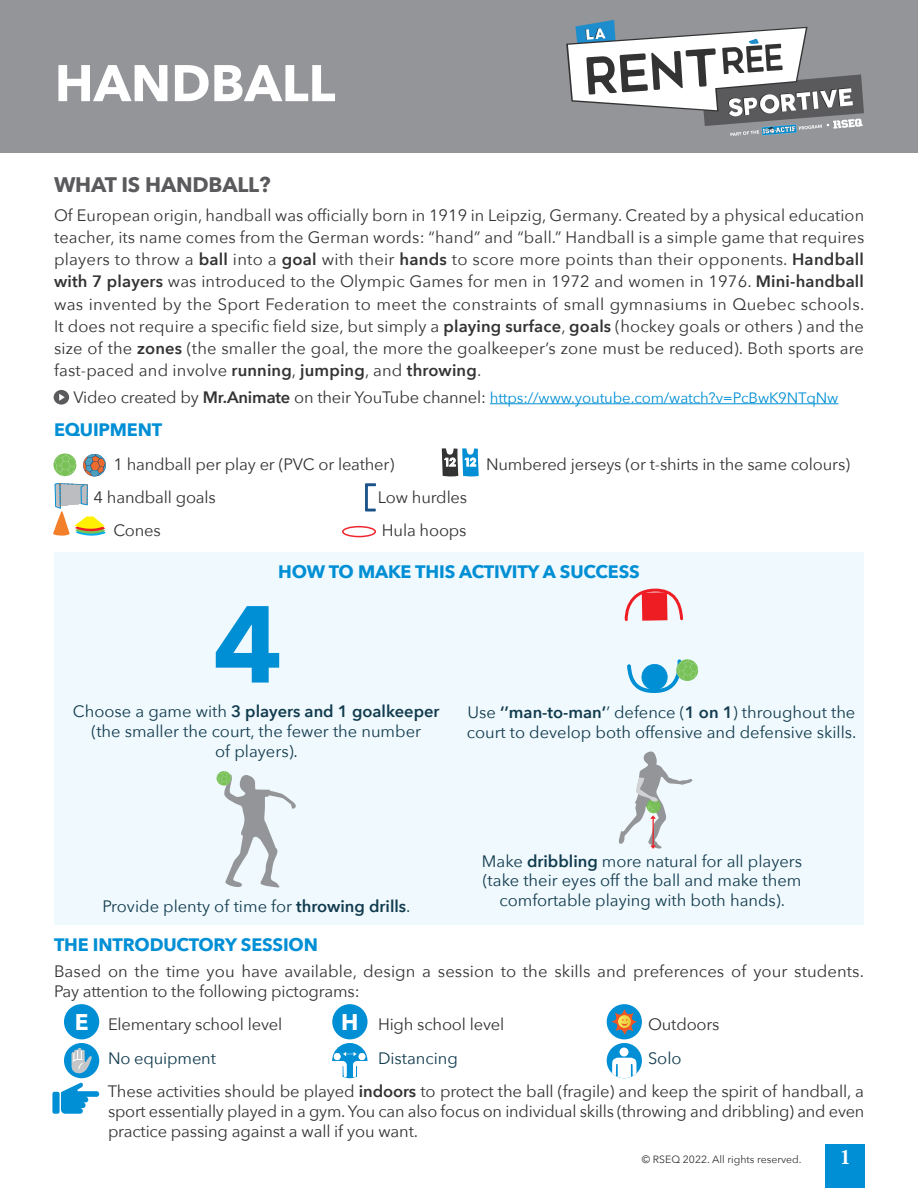
<style>
.page{position:relative;width:918px;height:1188px;background:#fff}
.page>*{position:absolute;margin:0;border:0;box-sizing:border-box;transform-origin:0 0}
.t1{font:700 108px "Avenir Next";color:#008fd5}
.t2{font:700 51px "Avenir Next";color:#fff}
.t3{font:700 22.65px "Avenir Next";color:#fff}
.t4{font:700 21px "Avenir Next";letter-spacing:-.01em;color:#5a595c}
.t5{font:700 19.5px "PT Serif";color:#fff}
.t6{font:700 18px "Avenir Next";letter-spacing:-.01em;color:#008fd5}
.t7{font:16.5px/22.2px "Avenir Next";letter-spacing:-.01em;color:#323332;text-align:justify}
.t8{font:16.5px/19.8px "Avenir Next";color:#113b4e;text-align:center}
.t9{font:15px "Avenir Next";letter-spacing:-.01em;color:#008fd5}
.t10{font:10.5px "Avenir Next";color:#323332}
.s1{font-weight:600}
.s2{font-size:16.5px;color:#323332}
.s3{font-weight:600;font-size:16.5px;color:#323332}
</style>
<div class="page">
<div style="left:826px;top:1144px;width:39px;height:44px;background:#008fd5"></div>
<div style="left:54px;top:552px;width:810px;height:372px;background:#f0f9fd"></div>
<hr style="left:490px;top:403px;width:348px;height:1px;background:#008fd5">
<div style="left:0;top:0;width:918px;height:153px;background:#939598"></div>
<div style="left:54px;top:390px;width:15px;height:15px;background:#5a595c;border-radius:50%"></div>
<svg style="left:59px;top:394px;width:6px;height:7px"></svg>
<svg style="left:53px;top:453px;width:53px;height:24px"></svg>
<svg style="left:53px;top:483px;width:53px;height:53px"></svg>
<svg style="left:365px;top:483px;width:11px;height:29px"></svg>
<div style="left:342px;top:526px;width:34px;height:11px;border:2px solid #ee262e;border-radius:50%"></div>
<svg style="left:627px;top:659px;width:72px;height:34px"></svg>
<svg style="left:624px;top:588px;width:60px;height:33px"></svg>
<svg style="left:216px;top:771px;width:80px;height:117px"></svg>
<svg style="left:619px;top:751px;width:74px;height:98px"></svg>
<svg style="left:442px;top:448px;width:37px;height:29px"></svg>
<div style="left:64px;top:1004px;width:35px;height:35px;background:#008fd5;border-radius:50%"></div>
<div style="left:332px;top:1004px;width:36px;height:35px;background:#008fd5;border-radius:50%"></div>
<div style="left:607px;top:1043px;width:35px;height:35px;background:#008fd5;border-radius:50%"></div>
<div style="left:620px;top:1048px;width:9px;height:8px;background:#fff;border-radius:50%"></div>
<svg style="left:612px;top:1058px;width:25px;height:20px"></svg>
<div style="left:607px;top:1004px;width:35px;height:35px;background:#008fd5;border-radius:50%"></div>
<svg style="left:611px;top:1009px;width:26px;height:26px"></svg>
<div style="left:64px;top:1043px;width:35px;height:35px;background:#008fd5;border-radius:50%"></div>
<svg style="left:71px;top:1048px;width:21px;height:27px"></svg>
<svg style="left:332px;top:1043px;width:35px;height:35px"></svg>
<svg style="left:61px;top:1083px;width:38px;height:31px"></svg>
<div style="left:52px;top:1092px;width:8px;height:22px;background:#008fd5;border-radius:2px"></div>
<svg style="left:566px;top:20px;width:298px;height:116px"></svg>
<p class="t2" style="left:55px;top:39px;width:282px">HANDBALL</p>
<p class="t4" style="left:54px;top:166px;width:218px">WHAT IS HANDBALL?</p>
<p class="t7" style="left:54px;top:203px;width:812px">Of European origin, handball was officially born in 1919 in Leipzig, Germany. Created by a physical education teacher, its name comes from the German words: “hand” and “ball.” Handball is a simple game that requires players to throw a <span class="s1">ball</span> into a <span class="s1">goal</span> with their <span class="s1">hands</span> to score more points than their opponents. <span class="s1">Handball with 7 players</span> was introduced to the Olympic Games for men in 1972 and women in 1976. <span class="s1">Mini-handball </span>was invented by the Sport Federation to meet the constraints of small gymnasiums in Quebec schools.<br>It does not require a specific field size, but simply a <span class="s1">playing surface</span>, <span class="s1">goals</span> (hockey goals or others ) and the size of the <span class="s1">zones</span> (the smaller the goal, the more the goalkeeper’s zone must be reduced). Both sports are fast-paced and involve <span class="s1">running</span>, <span class="s1">jumping</span>, and <span class="s1">throwing</span>.</p>
<p class="t9" style="left:74px;top:385px;width:766px"><span class="s2">Video created by</span> <span class="s3">Mr.Animate</span> <span class="s2">on their YouTube channel:</span> https://www.youtube.com/watch?v=PcBwK9NTqNw</p>
<p class="t6" style="left:54px;top:415px;width:110px">EQUIPMENT</p>
<p class="t7" style="left:113px;top:452px;width:282px">1 handball per play er (PVC or leather)</p>
<p class="t7" style="left:486px;top:452px;width:366px">Numbered jerseys (or t-shirts in the same colours)</p>
<p class="t7" style="left:94px;top:485px;width:124px">4 handball goals</p>
<p class="t7" style="left:378px;top:485px;width:91px">Low hurdles</p>
<p class="t7" style="left:113px;top:519px;width:49px">Cones</p>
<p class="t7" style="left:382px;top:519px;width:86px">Hula hoops</p>
<p class="t6" style="left:278px;top:556px;width:363px">HOW TO MAKE THIS ACTIVITY A SUCCESS</p>
<p class="t1" style="left:213px;top:551px;width:71px">4</p>
<p class="t8" style="left:73px;top:701px;width:368px">Choose a game with <span class="s1">3 players and 1 goalkeeper </span>(the smaller the court, the fewer the number<br>of players).</p>
<p class="t8" style="left:467px;top:701px;width:391px;text-align:left">Use <span class="s1">‘’man-to-man’</span>’ defence (<span class="s1">1 on 1</span>) throughout the court to develop both offensive and defensive skills.</p>
<p class="t8" style="left:102px;top:896px;width:310px">Provide plenty of time for <span class="s1">throwing drills</span>.</p>
<p class="t8" style="left:482px;top:850px;width:322px">Make <span class="s1">dribbling</span> more natural for all players (take their eyes off the ball and make them comfortable playing with both hands).</p>
<p class="t6" style="left:54px;top:929px;width:265px">THE INTRODUCTORY SESSION</p>
<p class="t7" style="left:54px;top:961px;width:811px;line-height:19.8px">Based on the time you have available, design a session to the skills and preferences of your students.<br>Pay attention to the following pictograms:</p>
<p class="t7" style="left:108px;top:1013px;width:176px">Elementary school level</p>
<p class="t7" style="left:378px;top:1013px;width:128px">High school level</p>
<p class="t7" style="left:648px;top:1013px;width:73px">Outdoors</p>
<p class="t8" style="left:108px;top:1047px;width:109px">No equipment</p>
<p class="t8" style="left:378px;top:1047px;width:81px">Distancing</p>
<p class="t8" style="left:648px;top:1047px;width:35px">Solo</p>
<p class="t7" style="left:108px;top:1081px;width:758px;line-height:19.8px">These activities should be played <span class="s1">indoors</span> to protect the ball (fragile) and keep the spirit of handball, a sport essentially played in a gym. You can also focus on individual skills (throwing and dribbling) and even practice passing against a wall if you want.</p>
<p class="t3" style="left:75px;top:1003px;width:15px">E</p>
<p class="t3" style="left:341px;top:1003px;width:19px">H</p>
<p class="t10" style="left:642px;top:1150px;width:161px">© RSEQ 2022. All rights reserved.</p>
<p class="t5" style="left:840px;top:1144px;width:13px">1</p>
</div>
